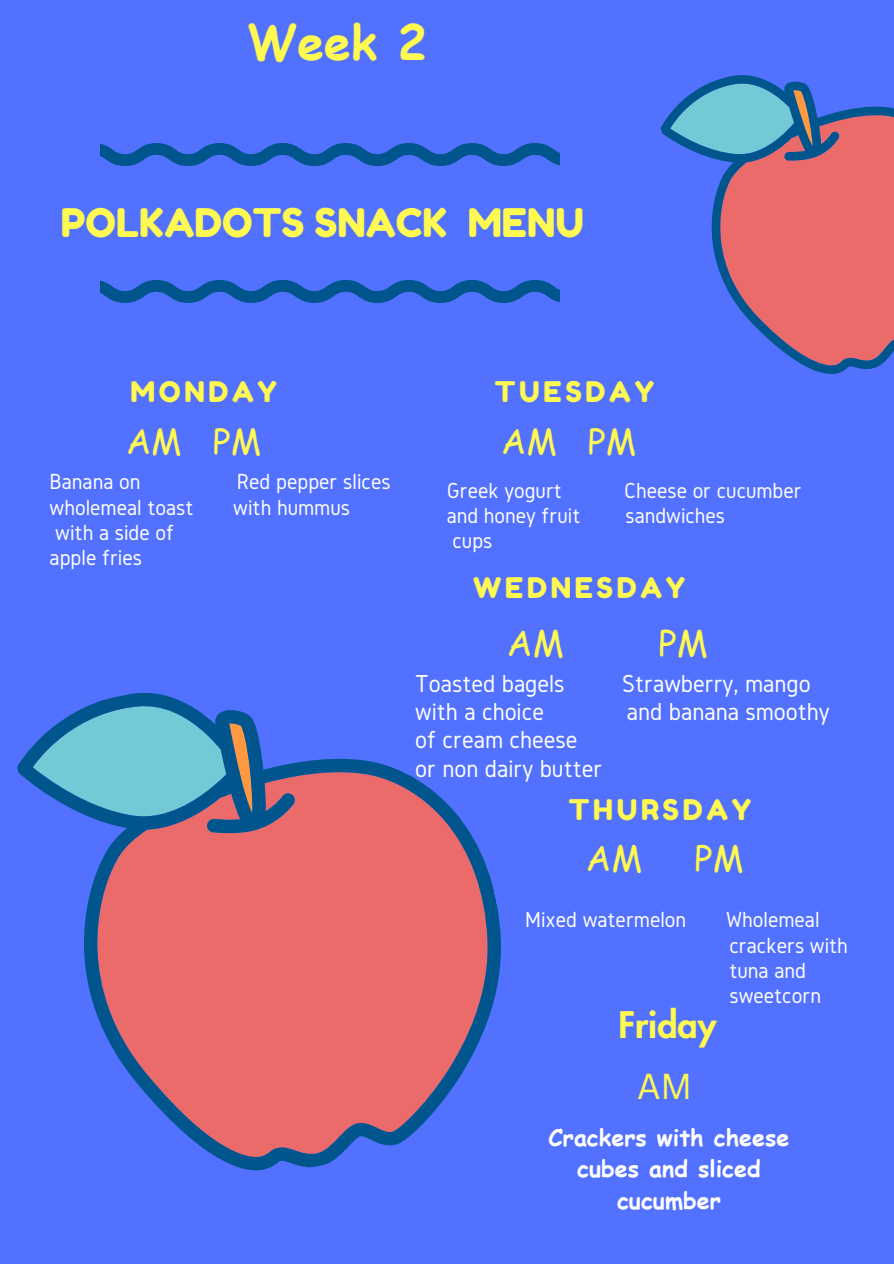
<style>
.page{position:relative;width:894px;height:1264px;background:#fff}
.page>*{position:absolute;margin:0;border:0;box-sizing:border-box;transform-origin:0 0}
.t1{font:700 48px "Comic Sans MS";color:#fff952}
.t2{font:39.3px "Fredoka One";color:#fff952}
.t3{font:800 35.85px "Futura LT Pro";color:#fff952}
.t4{font:35.25px "Comic Sans MS";color:#fff952}
.t5{font:35.1px "Canva Sans";color:#fff952}
.t6{font:34.95px "Comic Sans MS";color:#fff952}
.t7{font:34.5px "Comic Sans MS";color:#fff952}
.t8{font:28.35px "Fredoka One";letter-spacing:.13em;color:#fff952}
.t9{font:25.5px "Gidole";color:#fff}
.t10{font:700 23.25px/31.5px "Comic Sans MS";color:#fff;text-align:center}
.t11{font:22.65px "Gidole";color:#fff}
</style>
<div class="page">
<div style="left:0;top:0;width:893px;height:1263px;background:#5271ff"></div>
<svg style="left:101px;top:280px;width:458px;height:22px"></svg>
<svg style="left:101px;top:143px;width:458px;height:22px"></svg>
<svg style="left:660px;top:75px;width:233px;height:299px"></svg>
<svg style="left:17px;top:692px;width:484px;height:479px"></svg>
<p class="t1" style="left:247px;top:7px;width:181px">Week 2</p>
<p class="t2" style="left:61px;top:198px;width:524px">POLKADOTS SNACK MENU</p>
<p class="t8" style="left:130px;top:374px;width:148px">MONDAY</p>
<p class="t7" style="left:126px;top:416px;width:136px">AM PM</p>
<p class="t11" style="left:50px;top:469px;width:92px">Banana on</p>
<p class="t11" style="left:237px;top:469px;width:155px">Red pepper slices</p>
<p class="t11" style="left:50px;top:494px;width:145px">wholemeal toast</p>
<p class="t11" style="left:233px;top:494px;width:118px">with hummus</p>
<p class="t11" style="left:55px;top:519px;width:120px">with a side of</p>
<p class="t11" style="left:50px;top:545px;width:94px">apple fries</p>
<p class="t8" style="left:494px;top:374px;width:161px">TUESDAY</p>
<p class="t7" style="left:501px;top:415px;width:136px">AM PM</p>
<p class="t11" style="left:446px;top:477px;width:117px">Greek yogurt</p>
<p class="t11" style="left:624px;top:477px;width:179px">Cheese or cucumber</p>
<p class="t11" style="left:446px;top:502px;width:135px">and honey fruit</p>
<p class="t11" style="left:625px;top:502px;width:101px">sandwiches</p>
<p class="t11" style="left:452px;top:527px;width:41px">cups</p>
<p class="t8" style="left:473px;top:570px;width:214px">WEDNESDAY</p>
<p class="t4" style="left:506px;top:617px;width:58px">AM</p>
<p class="t4" style="left:658px;top:617px;width:51px">PM</p>
<p class="t9" style="left:415px;top:669px;width:151px">Toasted bagels</p>
<p class="t9" style="left:622px;top:669px;width:190px">Strawberry, mango</p>
<p class="t9" style="left:415px;top:697px;width:130px">with a choice</p>
<p class="t9" style="left:626px;top:697px;width:204px">and banana smoothy</p>
<p class="t9" style="left:415px;top:726px;width:164px">of cream cheese</p>
<p class="t9" style="left:415px;top:754px;width:188px">or non dairy butter</p>
<p class="t8" style="left:568px;top:792px;width:184px">THURSDAY</p>
<p class="t6" style="left:585px;top:832px;width:58px">AM</p>
<p class="t6" style="left:694px;top:832px;width:50px">PM</p>
<p class="t11" style="left:525px;top:907px;width:163px">Mixed watermelon</p>
<p class="t11" style="left:725px;top:907px;width:95px">Wholemeal</p>
<p class="t11" style="left:729px;top:932px;width:120px">crackers with</p>
<p class="t11" style="left:729px;top:957px;width:78px">tuna and</p>
<p class="t11" style="left:729px;top:982px;width:93px">sweetcorn</p>
<p class="t3" style="left:618px;top:1008px;width:99px">Friday</p>
<p class="t5" style="left:637px;top:1061px;width:57px">AM</p>
<p class="t10" style="left:548px;top:1120px;width:242px">Crackers with cheese cubes and sliced cucumber</p>
</div>
